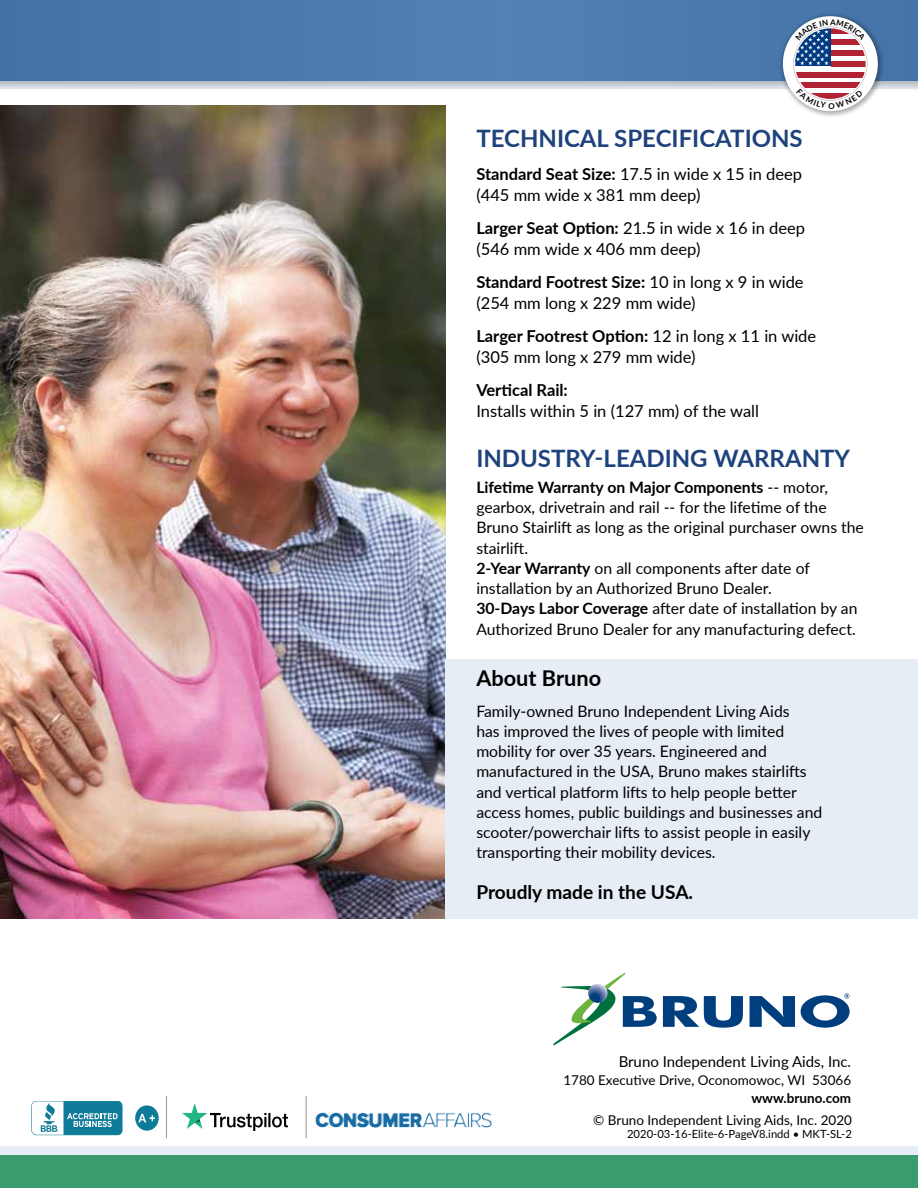
<style>
.page{position:relative;width:918px;height:1188px;background:#fff}
.page>*{position:absolute;margin:0;border:0;box-sizing:border-box;transform-origin:0 0}
.t1{font:700 24px "Lato";color:#1e427c}
.t2{font:700 21.75px "Lato";color:#000}
.t3{font:700 19.2px "Lato";color:#000}
.t4{font:16.5px/21px "Lato";color:#000}
.t5{font:700 16.5px "Lato";color:#000}
.t6{font:15.75px/20.2px "Lato";color:#000}
.t7{font:15px "Lato";color:#000}
.t8{font:13.5px "Lato";color:#000}
.t9{font:700 13.5px "Lato";color:#000}
.t10{font:11.25px "Lato";color:#000}
.s1{font-weight:700}
</style>
<div class="page">
<img style="left:0;top:106px;width:446px;height:812px">
<div style="left:446px;top:659px;width:472px;height:259px;background:#e7edf5"></div>
<hr style="left:917px;top:73px;width:1px;height:625px;background:#fff">
<div style="left:0;top:0;width:918px;height:92px;background:#000;opacity:.27"></div>
<div style="left:0;top:0;width:918px;height:81px;background:#4a79ad"></div>
<div style="left:0;top:1154px;width:918px;height:34px;background:#389c6f"></div>
<div style="left:0;top:1146px;width:918px;height:8px;background:#e7edf5"></div>
<svg style="left:553px;top:973px;width:297px;height:73px"></svg>
<div style="left:32px;top:1101px;width:90px;height:34px;border:1px solid #0e7c98;border-radius:4px"></div>
<svg style="left:32px;top:1101px;width:86px;height:34px"></svg>
<div style="left:135px;top:1105px;width:24px;height:26px;background:#0e7c98;border-radius:50%"></div>
<svg style="left:138px;top:1114px;width:17px;height:8px"></svg>
<svg style="left:182px;top:1103px;width:106px;height:28px"></svg>
<img style="left:315px;top:1112px;width:177px;height:16px">
<hr style="left:166px;top:1096px;width:1px;height:42px;background:#939598">
<hr style="left:306px;top:1096px;width:1px;height:42px;background:#939598">
<div style="left:783px;top:16px;width:95px;height:95px;background:#fff;border-radius:50%"></div>
<svg style="left:794px;top:19px;width:73px;height:90px"></svg>
<h1 class="t1" style="left:476px;top:121px;width:328px">TECHNICAL SPECIFICATIONS</h1>
<p class="t4" style="left:476px;top:162px;width:327px"><span class="s1">Standard Seat Size:</span> 17.5 in wide x 15 in deep (445 mm wide x 381 mm deep)</p>
<p class="t4" style="left:476px;top:216px;width:330px"><span class="s1">Larger Seat Option:</span> 21.5 in wide x 16 in deep (546 mm wide x 406 mm deep)</p>
<p class="t4" style="left:476px;top:270px;width:329px"><span class="s1">Standard Footrest Size:</span> 10 in long x 9 in wide (254 mm long x 229 mm wide)</p>
<p class="t4" style="left:476px;top:324px;width:341px"><span class="s1">Larger Footrest Option:</span> 12 in long x 11 in wide (305 mm long x 279 mm wide)</p>
<p class="t5" style="left:476px;top:377px;width:93px">Vertical Rail:</p>
<p class="t4" style="left:476px;top:399px;width:284px">Installs within 5 in (127 mm) of the wall</p>
<h1 class="t1" style="left:476px;top:441px;width:375px">INDUSTRY-LEADING WARRANTY</h1>
<p class="t6" style="left:476px;top:476px;width:389px"><span class="s1">Lifetime Warranty on Major Components</span> -- motor, gearbox, drivetrain and rail -- for the lifetime of the Bruno Stairlift as long as the original purchaser owns the stairlift.<br><span class="s1">2-Year Warranty</span> on all components after date of installation by an Authorized Bruno Dealer.<br><span class="s1">30-Days Labor Coverage</span> after date of installation by an Authorized Bruno Dealer for any manufacturing defect.</p>
<h2 class="t2" style="left:476px;top:662px;width:126px">About Bruno</h2>
<p class="t6" style="left:476px;top:700px;width:347px">Family-owned Bruno Independent Living Aids<br>has improved the lives of people with limited mobility for over 35 years. Engineered and manufactured in the USA, Bruno makes stairlifts and vertical platform lifts to help people better access homes, public buildings and businesses and scooter/powerchair lifts to assist people in easily transporting their mobility devices.</p>
<p class="t3" style="left:476px;top:878px;width:218px">Proudly made in the USA.</p>
<p class="t7" style="left:619px;top:1051px;width:234px">Bruno Independent Living Aids, Inc.</p>
<p class="t8" style="left:563px;top:1071px;width:289px">1780 Executive Drive, Oconomowoc, WI 53066</p>
<p class="t9" style="left:751px;top:1089px;width:101px">www.bruno.com</p>
<p class="t8" style="left:593px;top:1110px;width:260px">© Bruno Independent Living Aids, Inc. 2020</p>
<p class="t10" style="left:627px;top:1126px;width:226px">2020-03-16-Elite-6-PageV8.indd • MKT-SL-2</p>
</div>
